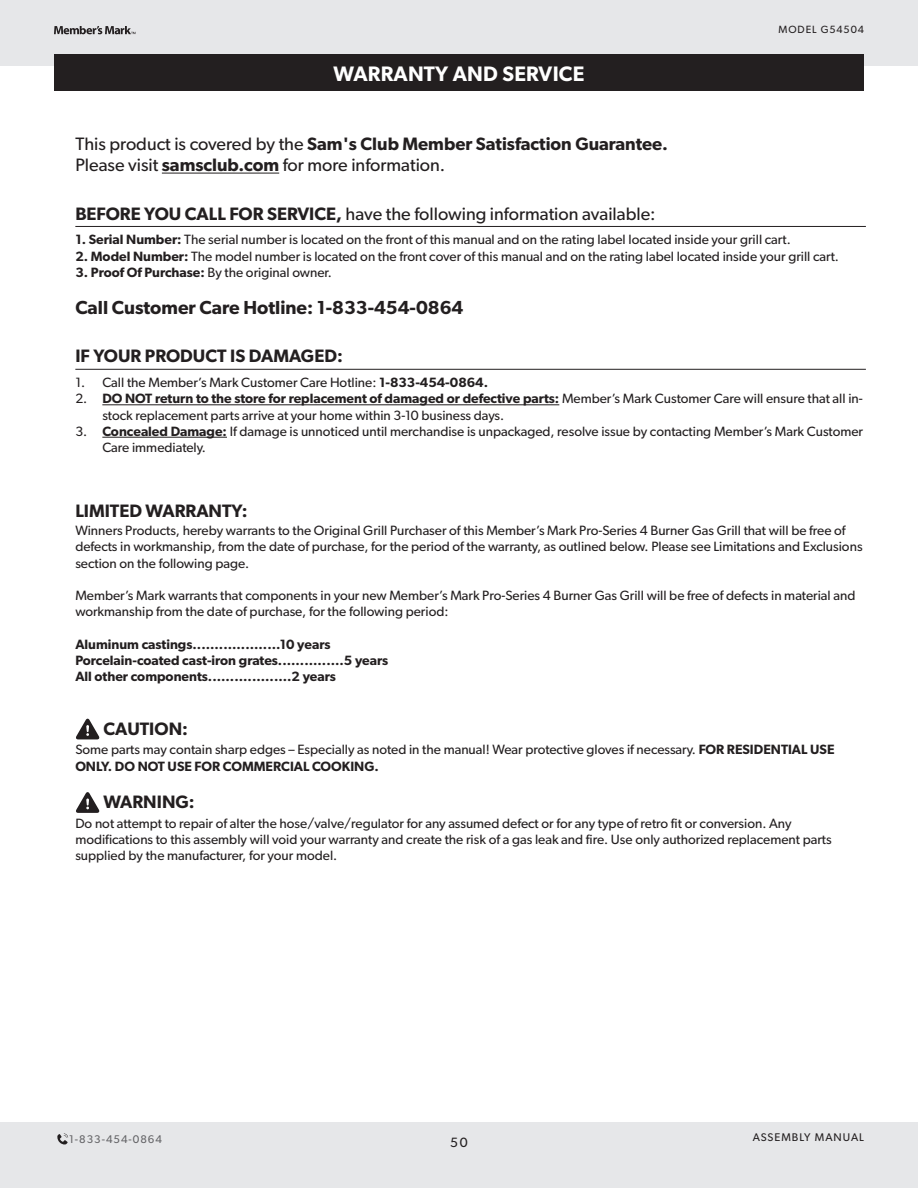
<style>
.page{position:relative;width:918px;height:1188px;background:#fff}
.page>*{position:absolute;margin:0;border:0;box-sizing:border-box;transform-origin:0 0}
.t1{font:600 21px "Gibson";color:#fff}
.t2{font:600 18.9px "Gibson";color:#231f20}
.t3{font:18px/21.6px "Gibson";color:#231f20}
.t4{font:600 18px "Gibson";color:#231f20}
.t5{font:13.5px/16.2px "Gibson";color:#231f20}
.t6{font:600 13.5px/16.2px "Gibson";color:#231f20}
.t7{font:11.1px "Gibson";letter-spacing:.09em;color:#636366}
.t8{font:11.1px "Gibson";letter-spacing:.09em;color:#231f20}
.t9{font:10.5px "Gibson";letter-spacing:.09em;color:#231f20}
.s1{font-weight:600}
</style>
<div class="page">
<div style="left:0;top:1122px;width:918px;height:66px;background:#e6e7e9"></div>
<svg style="left:57px;top:1133px;width:11px;height:12px"></svg>
<div style="left:0;top:0;width:918px;height:66px;background:#e6e7e9"></div>
<svg style="left:54px;top:26px;width:81px;height:8px"></svg>
<hr style="left:162px;top:173px;width:117px;height:1px;background:#231f20">
<hr style="left:75px;top:226px;width:791px;height:1px;background:#231f20">
<hr style="left:75px;top:369px;width:791px;height:1px;background:#231f20">
<hr style="left:102px;top:404px;width:457px;height:1px;background:#231f20">
<hr style="left:102px;top:437px;width:125px;height:1px;background:#231f20">
<svg style="left:76px;top:718px;width:24px;height:21px"></svg>
<svg style="left:76px;top:792px;width:24px;height:21px"></svg>
<div style="left:54px;top:54px;width:810px;height:36px;background:#231f20"></div>
<h1 class="t1" style="left:333px;top:59px;width:253px">ASSEMBLY INSTRUCTIONS</h1>
<h1 class="t1" style="left:334px;top:61px;width:252px">WARRANTY AND SERVICE</h1>
<p class="t9" style="left:778px;top:24px;width:87px">MODEL G54504</p>
<h3 class="t3" style="left:75px;top:132px;width:594px">This product is covered by the <span class="s1">Sam's Club Member Satisfaction Guarantee.<br></span>Please visit <span class="s1">samsclub.com</span> for more information.</h3>
<h3 class="t3" style="left:75px;top:202px;width:582px"><span class="s1">BEFORE YOU CALL FOR SERVICE,</span> have the following information available:</h3>
<p class="t5" style="left:75px;top:231px;width:717px"><span class="s1">1. Serial Number:</span> The serial number is located on the front of this manual and on the rating label located inside your grill cart.</p>
<p class="t5" style="left:75px;top:248px;width:765px"><span class="s1">2. Model Number:</span> The model number is located on the front cover of this manual and on the rating label located inside your grill cart.</p>
<p class="t5" style="left:75px;top:264px;width:258px"><span class="s1">3. Proof Of Purchase:</span> By the original owner.</p>
<h2 class="t2" style="left:75px;top:296px;width:389px">Call Customer Care Hotline: 1-833-454-0864</h2>
<h3 class="t4" style="left:75px;top:345px;width:269px">IF YOUR PRODUCT IS DAMAGED:</h3>
<p class="t5" style="left:75px;top:374px;width:414px">1. Call the Member’s Mark Customer Care Hotline: <span class="s1">1-833-454-0864.</span></p>
<p class="t5" style="left:102px;top:390px;width:762px;text-indent:-27px">2. <span class="s1">DO NOT return to the store for replacement of damaged or defective parts:</span> Member’s Mark Customer Care will ensure that all in&shy;stock replacement parts arrive at your home within 3-10 business days.</p>
<p class="t5" style="left:102px;top:423px;width:762px;text-indent:-27px">3. <span class="s1">Concealed Damage:</span> If damage is unnoticed until merchandise is unpackaged, resolve issue by contacting Member’s Mark Customer<br>Care immediately.</p>
<h3 class="t4" style="left:75px;top:500px;width:174px">LIMITED WARRANTY:</h3>
<p class="t5" style="left:75px;top:522px;width:789px">Winners Products, hereby warrants to the Original Grill Purchaser of this Member’s Mark Pro-Series 4 Burner Gas Grill that will be free of defects in workmanship, from the date of purchase, for the period of the warranty, as outlined below. Please see Limitations and Exclusions section on the following page.</p>
<p class="t5" style="left:75px;top:587px;width:782px">Member’s Mark warrants that components in your new Member’s Mark Pro-Series 4 Burner Gas Grill will be free of defects in material and workmanship from the date of purchase, for the following period:</p>
<p class="t6" style="left:75px;top:636px;width:314px">Aluminum castings....................10 years<br>Porcelain-coated cast-iron grates...............5 years<br>All other components...................2 years</p>
<h3 class="t4" style="left:103px;top:718px;width:86px">CAUTION:</h3>
<p class="t5" style="left:75px;top:741px;width:761px">Some parts may contain sharp edges – Especially as noted in the manual! Wear protective gloves if necessary. <span class="s1">FOR RESIDENTIAL USE<br>ONLY. DO NOT USE FOR COMMERCIAL COOKING.</span></p>
<h3 class="t4" style="left:103px;top:792px;width:93px">WARNING:</h3>
<p class="t5" style="left:75px;top:815px;width:758px">Do not attempt to repair of alter the hose/valve/regulator for any assumed defect or for any type of retro fit or conversion. Any modifications to this assembly will void your warranty and create the risk of a gas leak and fire. Use only authorized replacement parts supplied by the manufacturer, for your model.</p>
<p class="t7" style="left:69px;top:1132px;width:94px">1-833-454-0864</p>
<p class="t8" style="left:753px;top:1130px;width:113px">ASSEMBLY MANUAL</p>
<p class="t5" style="left:450px;top:1134px;width:19px">50</p>
</div>
